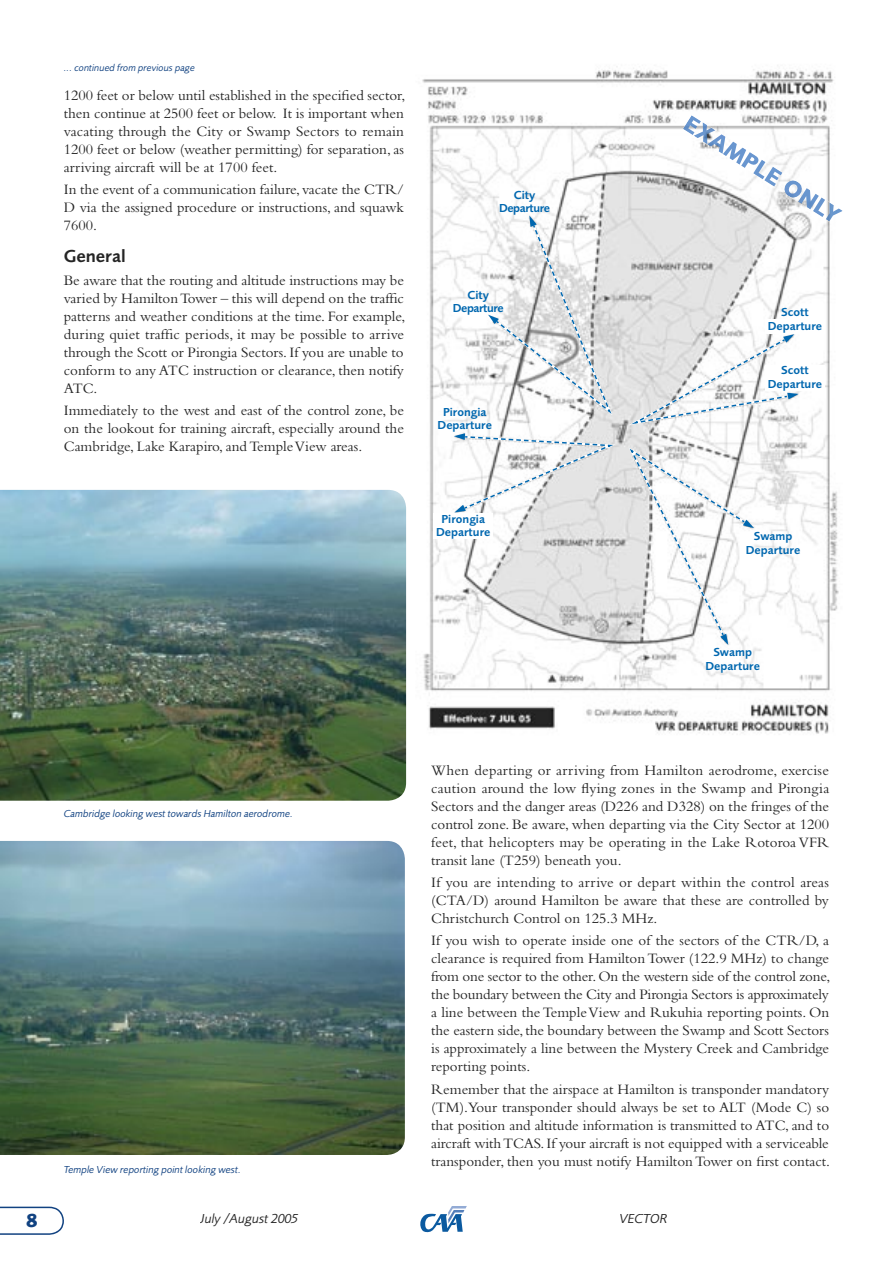
<style>
.page{position:relative;width:893px;height:1263px;background:#fff}
.page>*{position:absolute;margin:0;border:0;box-sizing:border-box;transform-origin:0 0}
.t1{font:700 19.5px "Foundry Sans";color:#114281}
.t2{font:600 18px "Foundry Sans";color:#252525}
.t3{font:15px/18px "Bembo";color:#252525;text-align:justify}
.t4{font:italic 13.5px "Foundry Sans";color:#252525}
.t5{font:600 12px/13.5px "Foundry Sans";color:#0067af;text-align:center}
.t6{font:600 12px/13.5px "Foundry Sans";letter-spacing:-.035em;color:#0067af;text-align:center}
.t7{font:italic 10.5px "Foundry Sans";color:#114281}
.t8{font:italic 10.05px "Foundry Sans";color:#114281}
</style>
<div class="page">
<svg style="left:0;top:1206px;width:64px;height:29px"></svg>
<svg style="left:420px;top:1206px;width:47px;height:26px"></svg>
<img style="left:0;top:490px;width:406px;height:311px">
<img style="left:0;top:841px;width:405px;height:314px">
<img style="left:422px;top:65px;width:417px;height:669px">
<div style="left:433px;top:513px;width:60px;height:26px;background:#fff"></div>
<div style="left:765px;top:365px;width:60px;height:25px;background:#fff"></div>
<div style="left:765px;top:319px;width:60px;height:15px;background:#fff"></div>
<svg style="left:628px;top:447px;width:126px;height:198px"></svg>
<svg style="left:629px;top:334px;width:170px;height:91px"></svg>
<svg style="left:485px;top:215px;width:128px;height:200px"></svg>
<svg style="left:454px;top:433px;width:161px;height:79px"></svg>
<img style="left:683px;top:115px;width:159px;height:110px">
<p class="t8" style="left:64px;top:62px;width:133px">... continued from previous page</p>
<p class="t3" style="left:64px;top:86px;width:343px">1200 feet or below until established in the specified sector, then continue at 2500 feet or below. It is important when vacating through the City or Swamp Sectors to remain 1200 feet or below (weather permitting) for separation, as arriving aircraft will be at 1700 feet.</p>
<p class="t3" style="left:64px;top:180px;width:342px">In the event of a communication failure, vacate the CTR/ D via the assigned procedure or instructions, and squawk 7600.</p>
<p class="t2" style="left:64px;top:246px;width:63px">General</p>
<p class="t3" style="left:64px;top:271px;width:343px">Be aware that the routing and altitude instructions may be varied by Hamilton Tower – this will depend on the traffic patterns and weather conditions at the time. For example, during quiet traffic periods, it may be possible to arrive through the Scott or Pirongia Sectors. If you are unable to conform to any ATC instruction or clearance, then notify ATC.</p>
<p class="t3" style="left:64px;top:401px;width:342px">Immediately to the west and east of the control zone, be on the lookout for training aircraft, especially around the Cambridge, Lake Karapiro, and Temple View areas.</p>
<p class="t6" style="left:499px;top:188px;width:53px">City<br>Departure</p>
<p class="t6" style="left:453px;top:288px;width:53px">City<br>Departure</p>
<p class="t5" style="left:437px;top:405px;width:56px">Pirongia<br>Departure</p>
<p class="t5" style="left:436px;top:512px;width:56px">Pirongia<br>Departure</p>
<p class="t5" style="left:781px;top:306px;width:29px">Scott</p>
<p class="t5" style="left:768px;top:319px;width:56px">Departure</p>
<p class="t5" style="left:768px;top:364px;width:56px">Scott<br>Departure</p>
<p class="t5" style="left:746px;top:529px;width:56px">Swamp<br>Departure</p>
<p class="t7" style="left:64px;top:807px;width:231px">Cambridge looking west towards Hamilton aerodrome.</p>
<p class="t7" style="left:64px;top:1163px;width:179px">Temple View reporting point looking west.</p>
<p class="t5" style="left:705px;top:646px;width:56px">Swamp<br>Departure</p>
<p class="t3" style="left:431px;top:761px;width:400px">When departing or arriving from Hamilton aerodrome, exercise caution around the low flying zones in the Swamp and Pirongia Sectors and the danger areas (D226 and D328) on the fringes of the control zone. Be aware, when departing via the City Sector at 1200 feet, that helicopters may be operating in the Lake Rotoroa VFR transit lane (T259) beneath you.</p>
<p class="t3" style="left:431px;top:873px;width:399px">If you are intending to arrive or depart within the control areas (CTA/D) around Hamilton be aware that these are controlled by Christchurch Control on 125.3 MHz.</p>
<p class="t3" style="left:431px;top:931px;width:401px">If you wish to operate inside one of the sectors of the CTR/D, a clearance is required from Hamilton Tower (122.9 MHz) to change from one sector to the other. On the western side of the control zone, the boundary between the City and Pirongia Sectors is approximately a line between the Temple View and Rukuhia reporting points. On the eastern side, the boundary between the Swamp and Scott Sectors is approximately a line between the Mystery Creek and Cambridge reporting points.</p>
<p class="t3" style="left:431px;top:1080px;width:400px">Remember that the airspace at Hamilton is transponder mandatory (TM).Your transponder should always be set to ALT (Mode C) so that position and altitude information is transmitted to ATC, and to aircraft with TCAS. If your aircraft is not equipped with a serviceable transponder, then you must notify Hamilton Tower on first contact.</p>
<h1 class="t1" style="left:26px;top:1209px;width:14px">8</h1>
<p class="t4" style="left:200px;top:1211px;width:99px">July /August 2005</p>
<p class="t4" style="left:619px;top:1211px;width:50px">VECTOR</p>
</div>
